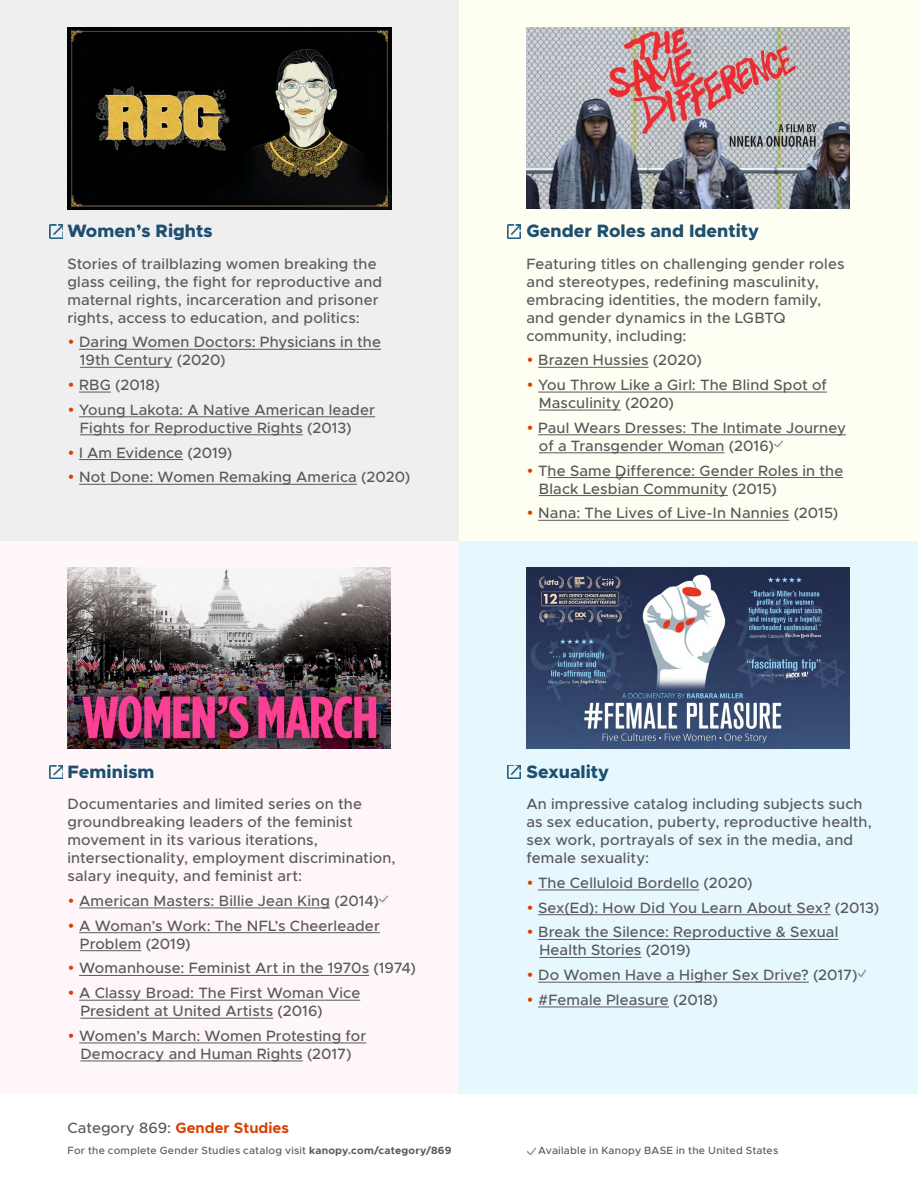
<style>
.page{position:relative;width:918px;height:1188px;background:#fff}
.page>*{position:absolute;margin:0;border:0;box-sizing:border-box;transform-origin:0 0}
.t1{font:800 18px "Metropolis";color:#1c4f70}
.t2{font:500 15px/18px "Metropolis";letter-spacing:.01em;color:#58595b}
.t3{font:700 15px "Metropolis";color:#de3f00}
.t4{font:500 10.5px "Metropolis";letter-spacing:.025em;color:#58595b}
.s1{font-family:"Gotham";color:#de3f00}
.s2{font-weight:500;color:#58595b}
.s3{font-weight:700}
</style>
<div class="page">
<div style="left:459px;top:540px;width:459px;height:554px;background:#e6f7fd"></div>
<div style="left:0;top:540px;width:459px;height:554px;background:#fef6f9"></div>
<div style="left:459px;top:0;width:459px;height:540px;background:#fffef2"></div>
<div style="left:0;top:0;width:459px;height:540px;background:#efefef"></div>
<hr style="left:79px;top:349px;width:302px;height:1px;background:#58595b">
<hr style="left:80px;top:367px;width:92px;height:1px;background:#58595b">
<hr style="left:79px;top:392px;width:32px;height:1px;background:#58595b">
<hr style="left:79px;top:417px;width:296px;height:1px;background:#58595b">
<hr style="left:80px;top:435px;width:223px;height:1px;background:#58595b">
<hr style="left:79px;top:459px;width:104px;height:1px;background:#58595b">
<hr style="left:79px;top:484px;width:278px;height:1px;background:#58595b">
<hr style="left:538px;top:890px;width:161px;height:1px;background:#58595b">
<hr style="left:538px;top:914px;width:293px;height:1px;background:#58595b">
<hr style="left:538px;top:939px;width:300px;height:1px;background:#58595b">
<hr style="left:539px;top:957px;width:102px;height:1px;background:#58595b">
<hr style="left:538px;top:982px;width:271px;height:1px;background:#58595b">
<hr style="left:538px;top:1007px;width:131px;height:1px;background:#58595b">
<svg style="left:858px;top:970px;width:8px;height:7px"></svg>
<hr style="left:538px;top:367px;width:111px;height:1px;background:#58595b">
<hr style="left:538px;top:392px;width:289px;height:1px;background:#58595b">
<hr style="left:539px;top:410px;width:82px;height:1px;background:#58595b">
<hr style="left:538px;top:435px;width:308px;height:1px;background:#58595b">
<hr style="left:539px;top:453px;width:186px;height:1px;background:#58595b">
<hr style="left:548px;top:477px;width:295px;height:1px;background:#58595b">
<hr style="left:539px;top:495px;width:189px;height:1px;background:#58595b">
<hr style="left:538px;top:520px;width:251px;height:1px;background:#58595b">
<svg style="left:775px;top:440px;width:7px;height:8px"></svg>
<hr style="left:79px;top:908px;width:251px;height:1px;background:#58595b">
<hr style="left:79px;top:932px;width:301px;height:1px;background:#58595b">
<hr style="left:80px;top:950px;width:61px;height:1px;background:#58595b">
<hr style="left:79px;top:975px;width:290px;height:1px;background:#58595b">
<hr style="left:79px;top:1000px;width:281px;height:1px;background:#58595b">
<hr style="left:80px;top:1018px;width:193px;height:1px;background:#58595b">
<hr style="left:79px;top:1043px;width:287px;height:1px;background:#58595b">
<hr style="left:80px;top:1061px;width:223px;height:1px;background:#58595b">
<svg style="left:380px;top:896px;width:7px;height:7px"></svg>
<img style="left:68px;top:27px;width:324px;height:182px">
<img style="left:527px;top:27px;width:323px;height:182px">
<img style="left:68px;top:567px;width:323px;height:182px">
<img style="left:526px;top:567px;width:324px;height:182px">
<svg style="left:50px;top:225px;width:13px;height:13px"></svg>
<svg style="left:507px;top:225px;width:13px;height:13px"></svg>
<svg style="left:50px;top:765px;width:13px;height:13px"></svg>
<svg style="left:507px;top:765px;width:13px;height:13px"></svg>
<svg style="left:528px;top:1148px;width:7px;height:7px"></svg>
<svg style="left:617px;top:473px;width:7px;height:7px"></svg>
<p class="t1" style="left:68px;top:219px;width:147px">Women’s Rights</p>
<p class="t2" style="left:68px;top:254px;width:316px">Stories of trailblazing women breaking the glass ceiling, the fight for reproductive and maternal rights, incarceration and prisoner rights, access to education, and politics:</p>
<p class="t2" style="left:80px;top:333px;width:303px;text-indent:-12px"><span class="s1">•</span> Daring Women Doctors: Physicians in the<br>19th Century (2020)</p>
<p class="t2" style="left:68px;top:376px;width:94px"><span class="s1">•</span> RBG (2018)</p>
<p class="t2" style="left:80px;top:401px;width:297px;text-indent:-12px"><span class="s1">•</span> Young Lakota: A Native American leader<br>Fights for Reproductive Rights (2013)</p>
<p class="t2" style="left:68px;top:443px;width:166px"><span class="s1">•</span> I Am Evidence (2019)</p>
<p class="t2" style="left:68px;top:468px;width:344px"><span class="s1">•</span> Not Done: Women Remaking America (2020)</p>
<p class="t1" style="left:526px;top:219px;width:234px">Gender Roles and Identity</p>
<p class="t2" style="left:526px;top:254px;width:320px">Featuring titles on challenging gender roles and stereotypes, redefining masculinity, embracing identities, the modern family, and gender dynamics in the LGBTQ community, including:</p>
<p class="t2" style="left:526px;top:351px;width:177px"><span class="s1">•</span> Brazen Hussies (2020)</p>
<p class="t2" style="left:539px;top:376px;width:290px;text-indent:-12px"><span class="s1">•</span> You Throw Like a Girl: The Blind Spot of<br>Masculinity (2020)</p>
<p class="t2" style="left:539px;top:419px;width:309px;text-indent:-12px"><span class="s1">•</span> Paul Wears Dresses: The Intimate Journey of a Transgender Woman (2016)</p>
<p class="t2" style="left:539px;top:461px;width:306px;text-indent:-12px"><span class="s1">•</span> The Same Difference: Gender Roles in the<br>Black Lesbian Community (2015)</p>
<p class="t2" style="left:526px;top:504px;width:313px"><span class="s1">•</span> Nana: The Lives of Live-In Nannies (2015)</p>
<p class="t1" style="left:68px;top:760px;width:88px">Feminism</p>
<p class="t2" style="left:68px;top:795px;width:330px">Documentaries and limited series on the groundbreaking leaders of the feminist movement in its various iterations, intersectionality, employment discrimination, salary inequity, and feminist art:</p>
<p class="t2" style="left:68px;top:892px;width:313px"><span class="s1">•</span> American Masters: Billie Jean King (2014)</p>
<p class="t2" style="left:80px;top:917px;width:302px;text-indent:-12px"><span class="s1">•</span> A Woman’s Work: The NFL’s Cheerleader<br>Problem (2019)</p>
<p class="t2" style="left:68px;top:959px;width:350px"><span class="s1">•</span> Womanhouse: Feminist Art in the 1970s (1974)</p>
<p class="t2" style="left:80px;top:984px;width:281px;text-indent:-13px"><span class="s1">•</span> A Classy Broad: The First Woman Vice<br>President at United Artists (2016)</p>
<p class="t2" style="left:68px;top:1027px;width:300px;text-align:center"><span class="s1">•</span> Women’s March: Women Protesting for<br>Democracy and Human Rights (2017)</p>
<p class="t3" style="left:68px;top:1119px;width:223px"><span class="s2">Category 869:</span> Gender Studies</p>
<p class="t4" style="left:68px;top:1144px;width:386px">For the complete Gender Studies catalog visit <span class="s3">kanopy.com/category/869</span></p>
<p class="t1" style="left:526px;top:760px;width:84px">Sexuality</p>
<p class="t2" style="left:526px;top:795px;width:347px">An impressive catalog including subjects such as sex education, puberty, reproductive health, sex work, portrayals of sex in the media, and female sexuality:</p>
<p class="t2" style="left:526px;top:874px;width:228px"><span class="s1">•</span> The Celluloid Bordello (2020)</p>
<p class="t2" style="left:526px;top:899px;width:354px"><span class="s1">•</span> Sex(Ed): How Did You Learn About Sex? (2013)</p>
<p class="t2" style="left:539px;top:923px;width:301px;text-indent:-13px"><span class="s1">•</span> Break the Silence: Reproductive &amp; Sexual<br>Health Stories (2019)</p>
<p class="t2" style="left:526px;top:966px;width:333px"><span class="s1">•</span> Do Women Have a Higher Sex Drive? (2017)</p>
<p class="t2" style="left:527px;top:991px;width:193px"><span class="s1">•</span> #Female Pleasure (2018)</p>
<p class="t4" style="left:538px;top:1143px;width:242px">Available in Kanopy BASE in the United States</p>
</div>
